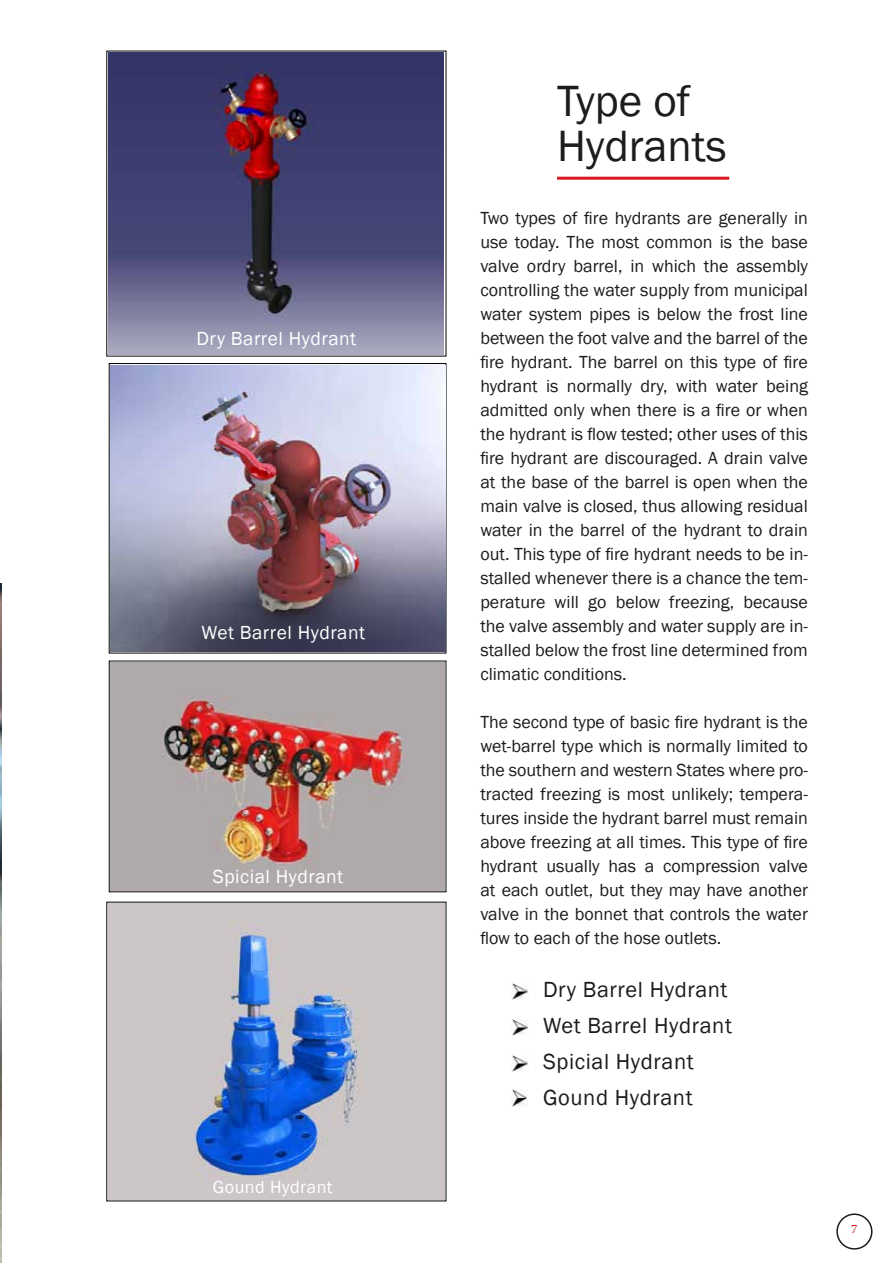
<style>
.page{position:relative;width:893px;height:1263px;background:#fff}
.page>*{position:absolute;margin:0;border:0;box-sizing:border-box;transform-origin:0 0}
.t1{font:45px/45px "Franklin Gothic";color:#1c1c1c}
.t2{font:22.5px/36px "Franklin Gothic";letter-spacing:.025em;color:#1c1c1c}
.t3{font:19.5px "Franklin Gothic";letter-spacing:.025em;color:#fff}
.t4{font:18px/24px "Franklin Gothic";color:#1c1c1c;text-align:justify}
.t5{font:18px "Franklin Gothic";letter-spacing:.025em;color:#fff}
.t6{font:18px "Adobe Arabic";color:#d71920}
</style>
<div class="page">
<img style="left:512px;top:983px;width:16px;height:16px">
<img style="left:512px;top:1055px;width:16px;height:17px">
<img style="left:512px;top:1019px;width:16px;height:17px">
<img style="left:512px;top:1090px;width:15px;height:16px">
<img style="left:0;top:584px;width:2px;height:679px">
<svg style="left:109px;top:660px;width:337px;height:232px;background:#797878"></svg>
<div style="left:106px;top:902px;width:340px;height:299px;background:#ccc6c8"></div>
<svg style="left:106px;top:51px;width:340px;height:306px;background:#81828b"></svg>
<hr style="left:557px;top:177px;width:172px;height:3px;background:#d71920">
<img style="left:109px;top:52px;width:334px;height:303px">
<img style="left:111px;top:365px;width:335px;height:287px">
<img style="left:110px;top:662px;width:335px;height:228px">
<img style="left:109px;top:903px;width:335px;height:276px">
<div style="left:836px;top:1213px;width:36px;height:36px;border:2px solid #1c1c1c;border-radius:50%"></div>
<p class="t3" style="left:196px;top:326px;width:161px">Dry Barrel Hydrant</p>
<p class="t3" style="left:202px;top:620px;width:165px">Wet Barrel Hydrant</p>
<p class="t3" style="left:213px;top:864px;width:132px">Spicial Hydrant</p>
<p class="t5" style="left:213px;top:1175px;width:121px">Gound Hydrant</p>
<h1 class="t1" style="left:557px;top:79px;width:171px">Type of<br>Hydrants</h1>
<p class="t4" style="left:480px;top:206px;width:329px">Two types of fire hydrants are generally in use today. The most common is the base valve ordry barrel, in which the assembly controlling the water supply from municipal water system pipes is below the frost line between the foot valve and the barrel of the fire hydrant. The barrel on this type of fire hydrant is normally dry, with water being admitted only when there is a fire or when the hydrant is flow tested; other uses of this fire hydrant are discouraged. A drain valve at the base of the barrel is open when the main valve is closed, thus allowing residual water in the barrel of the hydrant to drain out. This type of fire hydrant needs to be in&shy;stalled whenever there is a chance the tem&shy;perature will go below freezing, because the valve assembly and water supply are in&shy;stalled below the frost line determined from climatic conditions.</p>
<p class="t4" style="left:480px;top:710px;width:329px">The second type of basic fire hydrant is the wet-barrel type which is normally limited to the southern and western States where pro&shy;tracted freezing is most unlikely; tempera&shy;tures inside the hydrant barrel must remain above freezing at all times. This type of fire hydrant usually has a compression valve at each outlet, but they may have another valve in the bonnet that controls the water flow to each of the hose outlets.</p>
<p class="t2" style="left:543px;top:972px;width:190px">Dry Barrel Hydrant<br>Wet Barrel Hydrant<br>Spicial Hydrant<br>Gound Hydrant</p>
<p class="t6" style="left:851px;top:1216px;width:8px">7</p>
</div>
